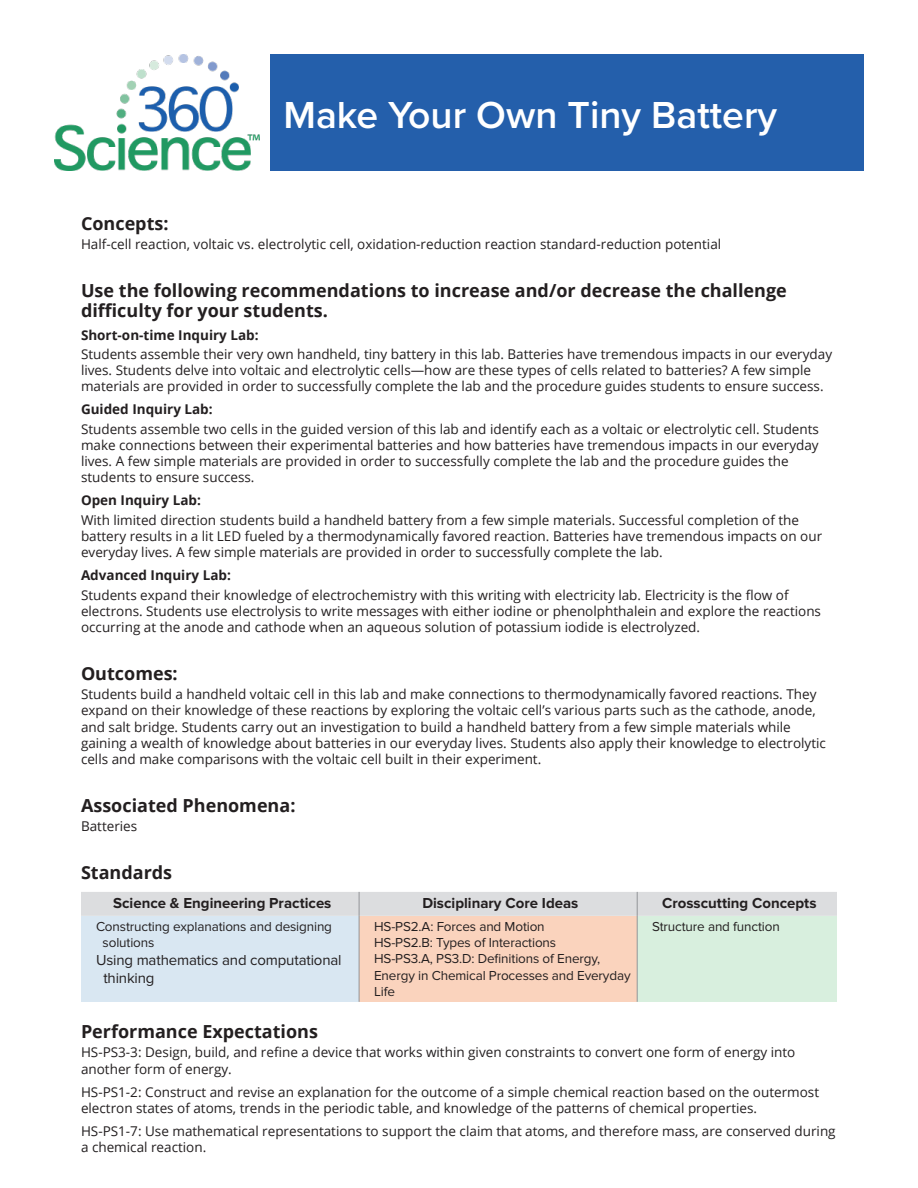
<style>
.page{position:relative;width:918px;height:1188px;background:#fff}
.page>*{position:absolute;margin:0;border:0;box-sizing:border-box;transform-origin:0 0}
.t1{font:600 39px "Proxima Nova";color:#fff}
.Sidehead{font:700 18px/19.5px "Open Sans";color:#231f20}
.Body{font:700 15px "Proxima Nova";color:#231f20}
.Body-2{font:15px "Proxima Nova";letter-spacing:-.01em;color:#231f20}
.Body_Text{font:13.5px/16.2px "Open Sans";color:#231f20}
.Body-3{font:13.5px/16.2px "Proxima Nova";letter-spacing:-.01em;color:#231f20}
.Body_Text-2{font:700 13.5px "Open Sans";color:#231f20}
</style>
<div class="page">
<div style="left:81px;top:916px;width:278px;height:86px;background:#d9e7f2"></div>
<div style="left:359px;top:916px;width:278px;height:86px;background:#fad3bd"></div>
<div style="left:637px;top:916px;width:200px;height:86px;background:#d8efde"></div>
<hr style="left:359px;top:916px;width:1px;height:86px;background:#939598">
<div style="left:81px;top:892px;width:756px;height:24px;background:#dcdddf"></div>
<hr style="left:637px;top:916px;width:1px;height:86px;background:#939598">
<img style="left:54px;top:54px;width:206px;height:117px">
<div style="left:270px;top:54px;width:594px;height:117px;background:#245fab"></div>
<p class="t1" style="left:284px;top:86px;width:495px">Make Your Own Tiny Battery</p>
<p class="Sidehead" style="left:81px;top:213px;width:89px">Concepts:</p>
<p class="Body_Text" style="left:81px;top:236px;width:642px">Half-cell reaction, voltaic vs. electrolytic cell, oxidation-reduction reaction standard-reduction potential</p>
<p class="Sidehead" style="left:81px;top:280px;width:707px">Use the following recommendations to increase and/or decrease the challenge difficulty for your students.</p>
<p class="Body_Text-2" style="left:81px;top:325px;width:179px">Short-on-time Inquiry Lab:</p>
<p class="Body_Text" style="left:81px;top:346px;width:753px">Students assemble their very own handheld, tiny battery in this lab. Batteries have tremendous impacts in our everyday lives. Students delve into voltaic and electrolytic cells—how are these types of cells related to batteries? A few simple materials are provided in order to successfully complete the lab and the procedure guides students to ensure success.</p>
<p class="Body_Text-2" style="left:81px;top:400px;width:133px">Guided Inquiry Lab:</p>
<p class="Body_Text" style="left:81px;top:420px;width:740px">Students assemble two cells in the guided version of this lab and identify each as a voltaic or electrolytic cell. Students make connections between their experimental batteries and how batteries have tremendous impacts in our everyday lives. A few simple materials are provided in order to successfully complete the lab and the procedure guides the students to ensure success.</p>
<p class="Body_Text-2" style="left:81px;top:491px;width:122px">Open Inquiry Lab:</p>
<p class="Body_Text" style="left:81px;top:511px;width:743px">With limited direction students build a handheld battery from a few simple materials. Successful completion of the battery results in a lit LED fueled by a thermodynamically favored reaction. Batteries have tremendous impacts on our everyday lives. A few simple materials are provided in order to successfully complete the lab.</p>
<p class="Body_Text-2" style="left:81px;top:566px;width:151px">Advanced Inquiry Lab:</p>
<p class="Body_Text" style="left:81px;top:586px;width:742px">Students expand their knowledge of electrochemistry with this writing with electricity lab. Electricity is the flow of electrons. Students use electrolysis to write messages with either iodine or phenolphthalein and explore the reactions occurring at the anode and cathode when an aqueous solution of potassium iodide is electrolyzed.</p>
<p class="Sidehead" style="left:81px;top:663px;width:98px">Outcomes:</p>
<p class="Body_Text" style="left:81px;top:686px;width:746px">Students build a handheld voltaic cell in this lab and make connections to thermodynamically favored reactions. They expand on their knowledge of these reactions by exploring the voltaic cell’s various parts such as the cathode, anode, and salt bridge. Students carry out an investigation to build a handheld battery from a few simple materials while gaining a wealth of knowledge about batteries in our everyday lives. Students also apply their knowledge to electrolytic cells and make comparisons with the voltaic cell built in their experiment.</p>
<p class="Sidehead" style="left:81px;top:795px;width:216px">Associated Phenomena:</p>
<p class="Body_Text" style="left:81px;top:818px;width:58px">Batteries</p>
<p class="Sidehead" style="left:81px;top:862px;width:93px">Standards</p>
<p class="Body" style="left:113px;top:895px;width:220px">Science &amp; Engineering Practices</p>
<p class="Body" style="left:422px;top:895px;width:158px">Disciplinary Core Ideas</p>
<p class="Body" style="left:662px;top:895px;width:156px">Crosscutting Concepts</p>
<p class="Body-3" style="left:96px;top:919px;width:238px">Constructing explanations and designing</p>
<p class="Body-3" style="left:103px;top:935px;width:53px">solutions</p>
<p class="Body-2" style="left:96px;top:952px;width:247px">Using mathematics and computational</p>
<p class="Body-2" style="left:103px;top:970px;width:53px">thinking</p>
<p class="Body-3" style="left:374px;top:919px;width:172px">HS-PS2.A: Forces and Motion</p>
<p class="Body-3" style="left:374px;top:935px;width:184px">HS-PS2.B: Types of Interactions</p>
<p class="Body-3" style="left:374px;top:951px;width:258px">HS-PS3.A, PS3.D: Definitions of Energy,<br>Energy in Chemical Processes and Everyday<br>Life</p>
<p class="Body-3" style="left:652px;top:919px;width:129px">Structure and function</p>
<p class="Sidehead" style="left:81px;top:1021px;width:239px">Performance Expectations</p>
<p class="Body_Text" style="left:81px;top:1044px;width:716px">HS-PS3-3: Design, build, and refine a device that works within given constraints to convert one form of energy into another form of energy.</p>
<p class="Body_Text" style="left:81px;top:1083px;width:740px">HS-PS1-2: Construct and revise an explanation for the outcome of a simple chemical reaction based on the outermost electron states of atoms, trends in the periodic table, and knowledge of the patterns of chemical properties.</p>
<p class="Body_Text" style="left:81px;top:1122px;width:756px">HS-PS1-7: Use mathematical representations to support the claim that atoms, and therefore mass, are conserved during a chemical reaction.</p>
</div>
